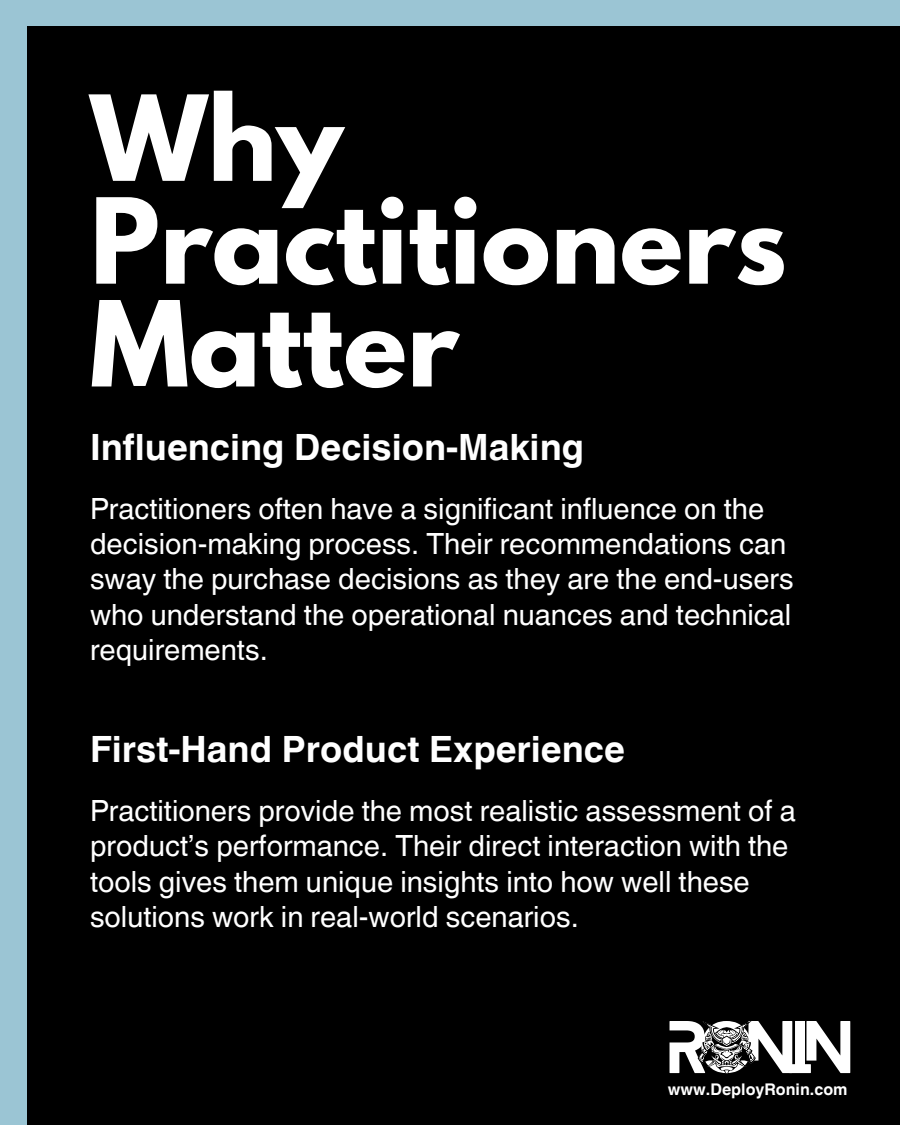
<style>
.page{position:relative;width:900px;height:1125px;background:#9bc5d4}
.page>*{position:absolute;margin:0;border:0;box-sizing:border-box;transform-origin:0 0}
.t1{font:700 104.8px/102.8px "League Spartan";color:#fff}
.t2{font:65.1px "Blanka";letter-spacing:-.085em;color:#fff}
.t3{font:700 36.2px "Helvetica World";color:#fff}
.t4{font:29.2px/35.2px "Helvetica World";color:#fff}
.t5{font:700 16.1px "Helvetica World";color:#fff}
</style>
<div class="page">
<div style="left:27px;top:26px;width:873px;height:1099px;background:#000"></div>
<svg style="left:698px;top:1021px;width:58px;height:53px"></svg>
<p class="t1" style="left:90px;top:101px;width:698px">Why<br>Practitioners<br>Matter</p>
<p class="t3" style="left:90px;top:417px;width:496px">Influencing Decision-Making</p>
<p class="t4" style="left:90px;top:491px;width:705px">Practitioners often have a significant influence on the decision-making process. Their recommendations can sway the purchase decisions as they are the end-users who understand the operational nuances and technical requirements.</p>
<p class="t3" style="left:90px;top:719px;width:536px">First-Hand Product Experience</p>
<p class="t4" style="left:90px;top:793px;width:707px">Practitioners provide the most realistic assessment of a product’s performance. Their direct interaction with the tools gives them unique insights into how well these solutions work in real-world scenarios.</p>
<p class="t2" style="left:670px;top:1001px;width:184px">RONIN</p>
<p class="t5" style="left:668px;top:1076px;width:181px">www.DeployRonin.com</p>
</div>
